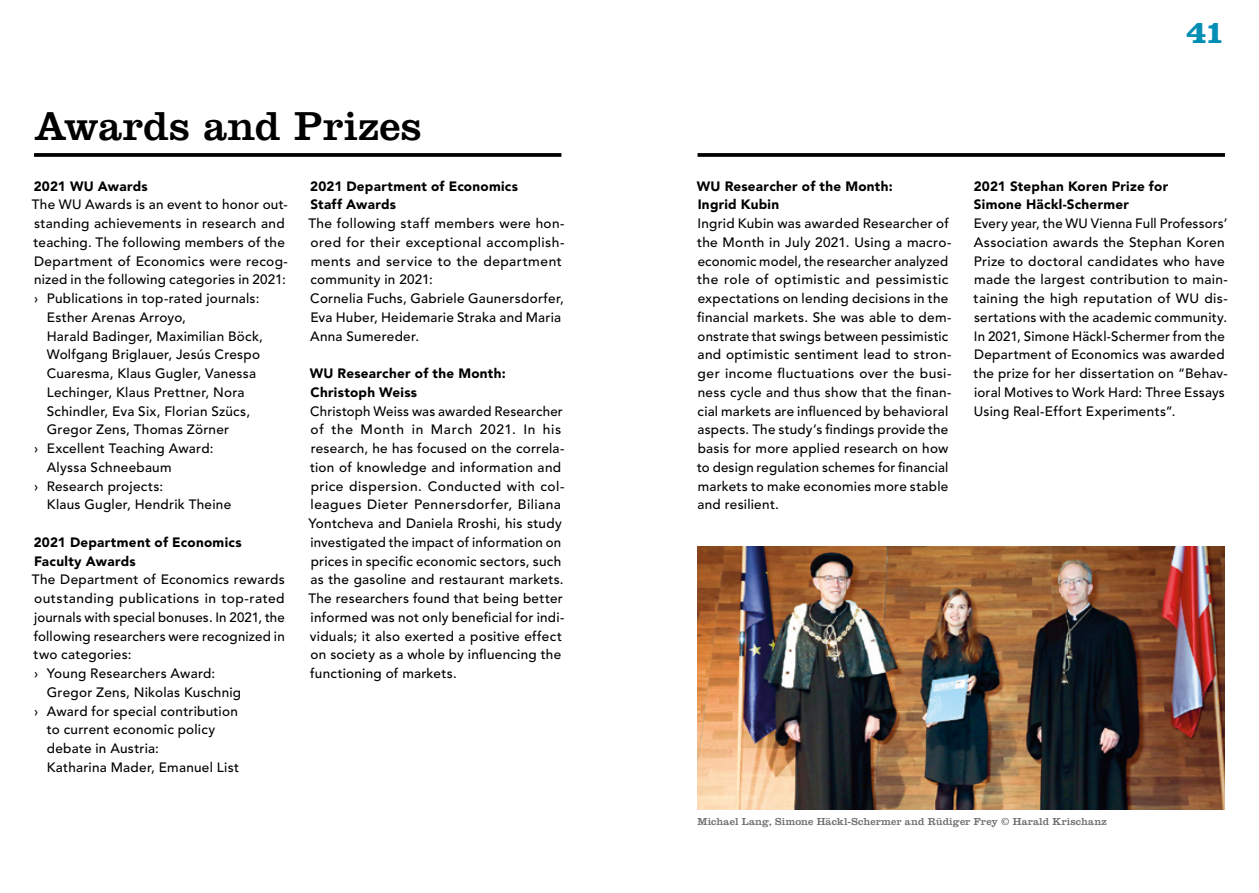
<style>
.page{position:relative;width:1259px;height:893px;background:#fff}
.page>*{position:absolute;margin:0;border:0;box-sizing:border-box;transform-origin:0 0}
.t1{font:42px "Clarendon LT Std";letter-spacing:.005em;color:#000}
.t2{font:700 33px "Clarendon LT Std";color:#008eb5}
.t3{font:500 13.5px/18.8px "Avenir LT Std";letter-spacing:.02em;color:#000}
.t4{font:900 13.5px/18.8px "Avenir LT Std";letter-spacing:.02em;color:#000}
.t5{font:10.5px "Clarendon LT Std";letter-spacing:.01em;color:#6d6d6d}
</style>
<div class="page">
<img style="left:697px;top:547px;width:528px;height:262px">
<svg style="left:697px;top:153px;width:528px;height:4px;background:#0f0f0f"></svg>
<svg style="left:34px;top:153px;width:527px;height:4px;background:#0f0f0f"></svg>
<h1 class="t1" style="left:34px;top:102px;width:389px">Awards and Prizes</h1>
<p class="t4" style="left:34px;top:176px;width:116px">2021 WU Awards</p>
<p class="t3" style="left:32px;top:196px;width:257px">The WU Awards is an event to honor out-</p>
<p class="t3" style="left:34px;top:214px;width:252px">standing achievements in research and</p>
<p class="t3" style="left:34px;top:233px;width:253px">teaching. The following members of the</p>
<p class="t3" style="left:34px;top:252px;width:255px">Department of Economics were recog-</p>
<p class="t3" style="left:34px;top:271px;width:253px">nized in the following categories in 2021:</p>
<p class="t3" style="left:34px;top:289px;width:227px">› Publications in top-rated journals:</p>
<p class="t3" style="left:47px;top:308px;width:141px">Esther Arenas Arroyo,</p>
<p class="t3" style="left:47px;top:327px;width:218px">Harald Badinger, Maximilian Böck,</p>
<p class="t3" style="left:47px;top:346px;width:215px">Wolfgang Briglauer, Jesús Crespo</p>
<p class="t3" style="left:47px;top:364px;width:211px">Cuaresma, Klaus Gugler, Vanessa</p>
<p class="t3" style="left:47px;top:383px;width:199px">Lechinger, Klaus Prettner, Nora</p>
<p class="t3" style="left:47px;top:402px;width:205px">Schindler, Eva Six, Florian Szücs,</p>
<p class="t3" style="left:47px;top:421px;width:184px">Gregor Zens, Thomas Zörner</p>
<p class="t3" style="left:34px;top:439px;width:181px">› Excellent Teaching Award:</p>
<p class="t3" style="left:47px;top:458px;width:126px">Alyssa Schneebaum</p>
<p class="t3" style="left:34px;top:477px;width:131px">› Research projects:</p>
<p class="t3" style="left:47px;top:496px;width:186px">Klaus Gugler, Hendrik Theine</p>
<p class="t4" style="left:34px;top:533px;width:209px">2021 Department of Economics<br>Faculty Awards</p>
<p class="t3" style="left:32px;top:571px;width:254px">The Department of Economics rewards</p>
<p class="t3" style="left:34px;top:589px;width:252px">outstanding publications in top-rated</p>
<p class="t3" style="left:34px;top:608px;width:252px">journals with special bonuses. In 2021, the</p>
<p class="t3" style="left:34px;top:627px;width:253px">following researchers were recognized in</p>
<p class="t3" style="left:34px;top:646px;width:99px">two categories:</p>
<p class="t3" style="left:34px;top:664px;width:183px">› Young Researchers Award:</p>
<p class="t3" style="left:47px;top:683px;width:196px">Gregor Zens, Nikolas Kuschnig</p>
<p class="t3" style="left:34px;top:702px;width:205px">› Award for special contribution</p>
<p class="t3" style="left:47px;top:721px;width:170px">to current economic policy</p>
<p class="t3" style="left:47px;top:739px;width:114px">debate in Austria:</p>
<p class="t3" style="left:47px;top:758px;width:194px">Katharina Mader, Emanuel List</p>
<p class="t4" style="left:310px;top:176px;width:209px">2021 Department of Economics<br>Staff Awards</p>
<p class="t3" style="left:308px;top:214px;width:258px">The following staff members were hon&shy;ored for their exceptional accomplish&shy;ments and service to the department community in 2021:<br>Cornelia Fuchs, Gabriele Gaunersdorfer,<br>Eva Huber, Heidemarie Straka and Maria<br>Anna Sumereder.</p>
<p class="t4" style="left:310px;top:364px;width:197px">WU Researcher of the Month:<br>Christoph Weiss</p>
<p class="t3" style="left:308px;top:402px;width:258px">Christoph Weiss was awarded Researcher of the Month in March 2021. In his research, he has focused on the correla&shy;tion of knowledge and information and price dispersion. Conducted with col&shy;leagues Dieter Pennersdorfer, Biliana Yontcheva and Daniela Rroshi, his study investigated the impact of information on prices in specific economic sectors, such as the gasoline and restaurant markets.<br>The researchers found that being better informed was not only beneficial for indi&shy;viduals; it also exerted a positive effect on society as a whole by influencing the functioning of markets.</p>
<h2 class="t2" style="left:1186px;top:12px;width:40px">41</h2>
<p class="t4" style="left:697px;top:176px;width:197px">WU Researcher of the Month:<br>Ingrid Kubin</p>
<p class="t3" style="left:697px;top:214px;width:256px">Ingrid Kubin was awarded Researcher of the Month in July 2021. Using a macro&shy;economic model, the researcher analyzed the role of optimistic and pessimistic expectations on lending decisions in the financial markets. She was able to dem&shy;onstrate that swings between pessimistic and optimistic sentiment lead to stron&shy;ger income fluctuations over the busi&shy;ness cycle and thus show that the finan&shy;cial markets are influenced by behavioral aspects. The study’s findings provide the basis for more applied research on how to design regulation schemes for financial markets to make economies more stable and resilient.</p>
<p class="t4" style="left:973px;top:176px;width:196px">2021 Stephan Koren Prize for<br>Simone Häckl-Schermer</p>
<p class="t3" style="left:973px;top:214px;width:256px">Every year, the WU Vienna Full Professors’ Association awards the Stephan Koren Prize to doctoral candidates who have made the largest contribution to main&shy;taining the high reputation of WU dis&shy;sertations with the academic community.<br>In 2021, Simone Häckl-Schermer from the Department of Economics was awarded the prize for her dissertation on “Behav&shy;ioral Motives to Work Hard: Three Essays Using Real-Effort Experiments”.</p>
<p class="t5" style="left:697px;top:815px;width:411px">Michael Lang, Simone Häckl-Schermer and Rüdiger Frey © Harald Krischanz</p>
</div>
